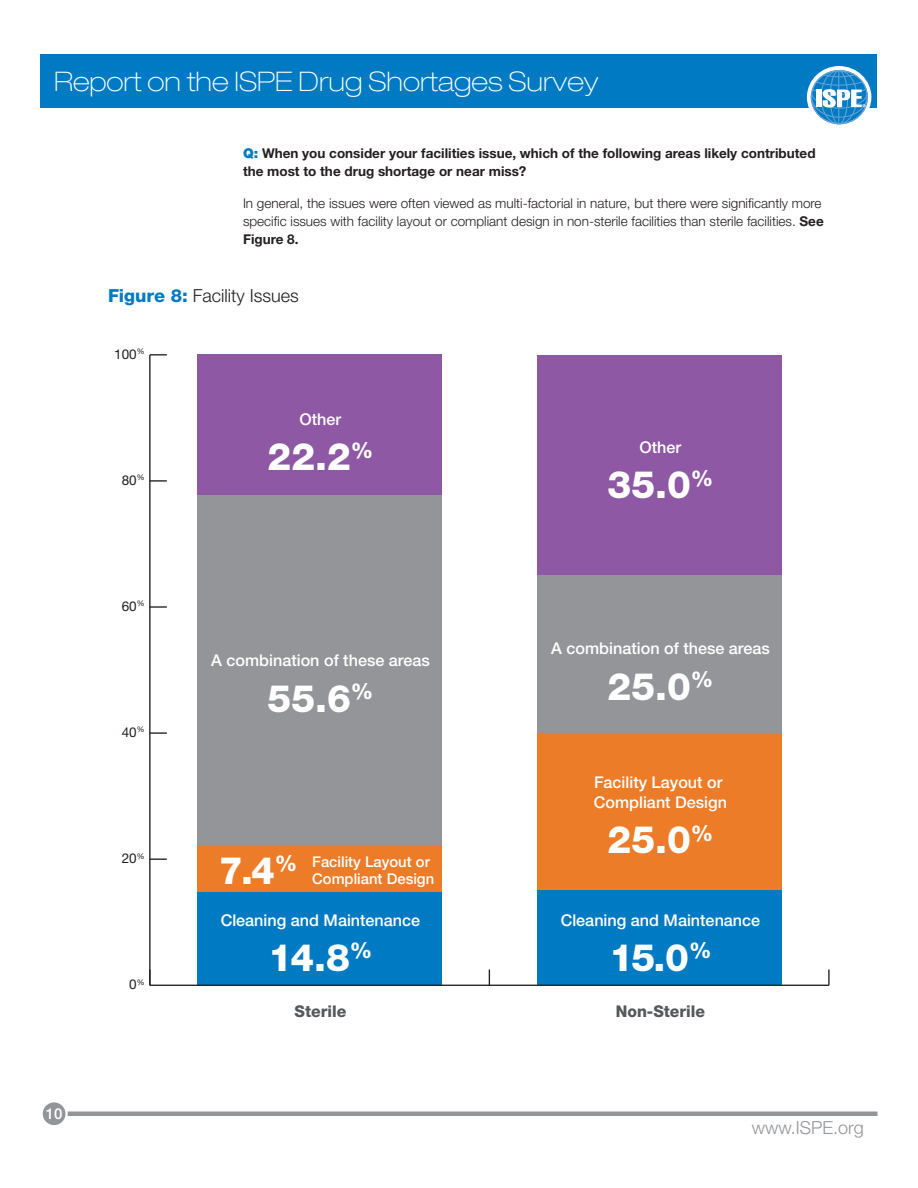
<style>
.page{position:relative;width:918px;height:1188px;background:#fff}
.page>*{position:absolute;margin:0;border:0;box-sizing:border-box;transform-origin:0 0}
.t1{font:800 37.8px "Helvetica Neue LT Std";color:#fff}
.t2{font:100 expanded 27px "Helvetica Neue LT Std";color:#fff}
.t3{font:300 18px "Helvetica Neue LT Std";color:#231f20}
.t4{font:300 18px "Helvetica Neue LT Std";color:#939598}
.t5{font:500 16.2px/19.5px "Helvetica Neue LT Std";color:#fff}
.t6{font:800 16.2px "Helvetica Neue LT Std";color:#57585a}
.t7{font:500 15px "Helvetica Neue LT Std";color:#fff}
.t8{font:500 14.85px/17.9px "Helvetica Neue LT Std";color:#fff}
.t9{font:300 13.5px/18px "Helvetica Neue LT Std";color:#231f20}
.t10{font:700 13.5px/18px "Helvetica Neue LT Std";color:#231f20}
.t11{font:13.5px "Helvetica Neue LT Std";color:#231f20}
.s1{font-weight:900;color:#007bc3}
.s2{font-weight:700}
.s3{font-weight:800;color:#007bc3}
</style>
<div class="page">
<hr style="left:47px;top:1112px;width:831px;height:4px;background:#939598">
<div style="left:40px;top:54px;width:838px;height:54px;background:#007bc3"></div>
<svg style="left:807px;top:66px;width:64px;height:61px"></svg>
<svg style="left:811px;top:70px;width:56px;height:53px"></svg>
<hr style="left:838px;top:70px;width:1px;height:54px;background:#61a1d7">
<div style="left:820px;top:70px;width:37px;height:54px;border:1px solid #61a1d7;border-radius:50%"></div>
<div style="left:830px;top:70px;width:18px;height:54px;border:1px solid #61a1d7;border-radius:50%"></div>
<svg style="left:810px;top:66px;width:59px;height:52px"></svg>
<svg style="left:40px;top:1100px;width:28px;height:27px"></svg>
<div style="left:43px;top:1102px;width:22px;height:23px;background:#939598;border-radius:50%"></div>
<svg style="left:489px;top:970px;width:1px;height:15px"></svg>
<svg style="left:828px;top:970px;width:2px;height:15px"></svg>
<hr style="left:149px;top:355px;width:2px;height:630px;background:#231f20">
<svg style="left:150px;top:859px;width:17px;height:1px"></svg>
<svg style="left:150px;top:732px;width:17px;height:2px"></svg>
<svg style="left:150px;top:606px;width:17px;height:2px"></svg>
<svg style="left:150px;top:480px;width:17px;height:2px"></svg>
<svg style="left:150px;top:354px;width:17px;height:1px"></svg>
<div style="left:197px;top:355px;width:245px;height:140px;background:#8e58a4"></div>
<div style="left:537px;top:355px;width:244px;height:220px;background:#8e58a4"></div>
<div style="left:197px;top:495px;width:245px;height:350px;background:#939598"></div>
<div style="left:537px;top:575px;width:244px;height:158px;background:#939598"></div>
<div style="left:197px;top:845px;width:245px;height:47px;background:#ed7c29"></div>
<div style="left:537px;top:733px;width:244px;height:158px;background:#ed7c29"></div>
<div style="left:197px;top:892px;width:245px;height:93px;background:#007bc3"></div>
<div style="left:537px;top:891px;width:244px;height:94px;background:#007bc3"></div>
<hr style="left:150px;top:985px;width:679px;height:1px;background:#231f20">
<h2 class="t2" style="left:54px;top:66px;width:546px">Report on the ISPE Drug Shortages Survey</h2>
<p class="t10" style="left:243px;top:144px;width:574px"><span class="s1">Q:</span> When you consider your facilities issue, which of the following areas likely contributed the most to the drug shortage or near miss?</p>
<p class="t9" style="left:243px;top:194px;width:582px">In general, the issues were often viewed as multi-factorial in nature, but there were significantly more specific issues with facility layout or compliant design in non-sterile facilities than sterile facilities. <span class="s2">See<br>Figure 8.</span></p>
<h3 class="t3" style="left:108px;top:285px;width:192px"><span class="s3">Figure 8:</span> Facility Issues</h3>
<p class="t7" style="left:46px;top:1105px;width:18px">10</p>
<p class="t11" style="left:114px;top:346px;width:32px">100<sup>%</sup></p>
<p class="t11" style="left:122px;top:472px;width:24px">80<sup>%</sup></p>
<p class="t11" style="left:122px;top:598px;width:24px">60<sup>%</sup></p>
<p class="t11" style="left:122px;top:724px;width:24px">40<sup>%</sup></p>
<p class="t11" style="left:122px;top:850px;width:24px">20<sup>%</sup></p>
<p class="t11" style="left:129px;top:976px;width:17px">0<sup>%</sup></p>
<p class="t5" style="left:300px;top:409px;width:43px">Other</p>
<h1 class="t1" style="left:268px;top:434px;width:107px">22.2<sup>%</sup></h1>
<p class="t5" style="left:640px;top:437px;width:43px">Other</p>
<h1 class="t1" style="left:608px;top:462px;width:107px">35.0<sup>%</sup></h1>
<p class="t5" style="left:211px;top:651px;width:220px">A combination of these areas</p>
<h1 class="t1" style="left:268px;top:676px;width:107px">55.6<sup>%</sup></h1>
<h1 class="t1" style="left:219px;top:848px;width:80px">7.4<sup>%</sup></h1>
<p class="t8" style="left:312px;top:852px;width:124px">Facility Layout or<br>Compliant Design</p>
<p class="t5" style="left:221px;top:910px;width:201px">Cleaning and Maintenance</p>
<h1 class="t1" style="left:268px;top:935px;width:105px">14.8<sup>%</sup></h1>
<p class="t5" style="left:551px;top:639px;width:220px">A combination of these areas</p>
<h1 class="t1" style="left:608px;top:664px;width:107px">25.0<sup>%</sup></h1>
<p class="t5" style="left:594px;top:773px;width:135px">Facility Layout or<br>Compliant Design</p>
<h1 class="t1" style="left:608px;top:817px;width:107px">25.0<sup>%</sup></h1>
<p class="t5" style="left:561px;top:910px;width:201px">Cleaning and Maintenance</p>
<h1 class="t1" style="left:609px;top:935px;width:104px">15.0<sup>%</sup></h1>
<p class="t6" style="left:295px;top:1001px;width:53px">Sterile</p>
<p class="t6" style="left:616px;top:1001px;width:91px">Non-Sterile</p>
<h3 class="t4" style="left:752px;top:1117px;width:114px">www.ISPE.org</h3>
</div>
